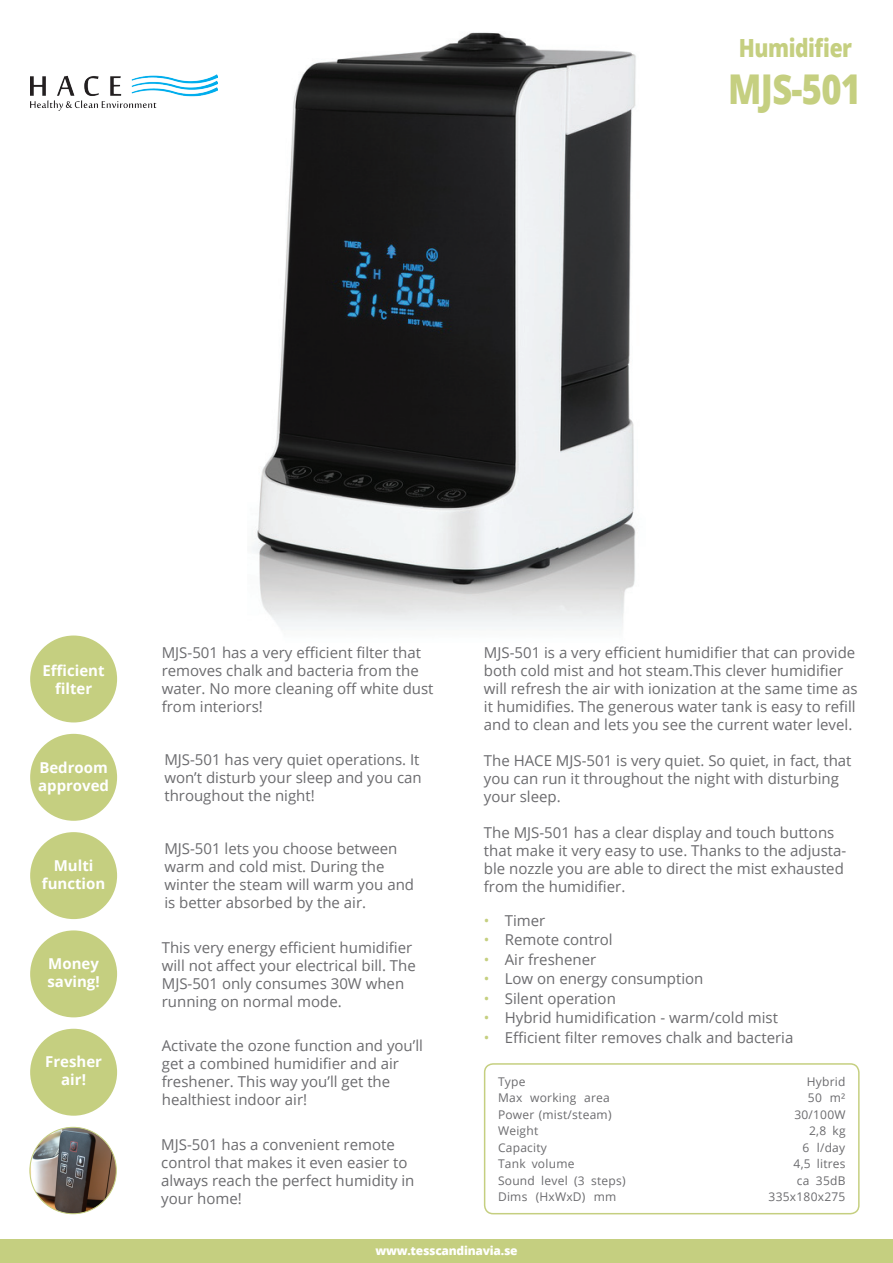
<style>
.page{position:relative;width:893px;height:1263px;background:#fff}
.page>*{position:absolute;margin:0;border:0;box-sizing:border-box;transform-origin:0 0}
.t1{font:800 41.1px "Open Sans";letter-spacing:-.02em;color:#c5cf80;scale:.84 1}
.t2{font:800 25.05px "Open Sans";letter-spacing:-.02em;color:#c5cf80;scale:.84 1}
.t3{font:15px/18px "Open Sans";color:#6b6b6e}
.t4{font:700 15px/18px "Open Sans";color:#fff;text-align:center}
.t5{font:15px/19.5px "Open Sans";color:#c5cf80;text-align:justify}
.t6{font:12px "Open Sans";letter-spacing:.02em;color:#6b6b6e}
.t7{font:800 12px "Open Sans";letter-spacing:-.02em;color:#fff}
</style>
<div class="page">
<div style="left:0;top:1239px;width:893px;height:24px;background:#c5cf80"></div>
<img style="left:252px;top:32px;width:384px;height:598px">
<div style="left:30px;top:635px;width:87px;height:87px;background:#c5cf80;border-radius:50%"></div>
<div style="left:30px;top:734px;width:87px;height:87px;background:#c5cf80;border-radius:50%"></div>
<div style="left:30px;top:832px;width:87px;height:87px;background:#c5cf80;border-radius:50%"></div>
<div style="left:30px;top:930px;width:87px;height:87px;background:#c5cf80;border-radius:50%"></div>
<div style="left:30px;top:1029px;width:87px;height:87px;background:#c5cf80;border-radius:50%"></div>
<img style="left:30px;top:1127px;width:86px;height:87px;border-radius:43px">
<div style="left:484px;top:1063px;width:376px;height:151px;border:2px solid #c5cf80;border-radius:9px"></div>
<img style="left:31px;top:74px;width:187px;height:37px">
<h2 class="t2" style="left:739px;top:29px;width:136px">Humidifier</h2>
<h1 class="t1" style="left:728px;top:58px;width:160px">MJS-501</h1>
<p class="t4" style="left:43px;top:661px;width:64px">Efficient filter</p>
<p class="t4" style="left:38px;top:758px;width:73px;text-align:left">Bedroom approved</p>
<p class="t4" style="left:42px;top:856px;width:65px">Multi function</p>
<p class="t4" style="left:48px;top:954px;width:54px;text-align:left">Money saving!</p>
<p class="t4" style="left:45px;top:1053px;width:58px">Fresher air!</p>
<p class="t3" style="left:162px;top:643px;width:273px">MJS-501 has a very efficient filter that removes chalk and bacteria from the water. No more cleaning off white dust from interiors!</p>
<p class="t3" style="left:164px;top:750px;width:259px">MJS-501 has very quiet operations. It won’t disturb your sleep and you can throughout the night!</p>
<p class="t3" style="left:164px;top:839px;width:251px">MJS-501 lets you choose between warm and cold mist. During the winter the steam will warm you and is better absorbed by the air.</p>
<p class="t3" style="left:162px;top:938px;width:256px">This very energy efficient humidifier will not affect your electrical bill. The MJS-501 only consumes 30W when running on normal mode.</p>
<p class="t3" style="left:162px;top:1036px;width:263px">Activate the ozone function and you’ll get a combined humidifier and air freshener. This way you’ll get the healthiest indoor air!</p>
<p class="t3" style="left:161px;top:1135px;width:255px">MJS-501 has a convenient remote control that makes it even easier to always reach the perfect humidity in your home!</p>
<p class="t3" style="left:484px;top:643px;width:375px">MJS-501 is a very efficient humidifier that can provide both cold mist and hot steam.This clever humidifier will refresh the air with ionization at the same time as it humidifies. The generous water tank is easy to refill and to clean and lets you see the current water level.</p>
<p class="t3" style="left:484px;top:751px;width:369px">The HACE MJS-501 is very quiet. So quiet, in fact, that you can run it throughout the night with disturbing your sleep.</p>
<p class="t3" style="left:484px;top:823px;width:364px">The MJS-501 has a clear display and touch buttons that make it very easy to use. Thanks to the adjusta&shy;ble nozzle you are able to direct the mist exhausted from the humidifier.</p>
<p class="t5" style="left:484px;top:910px;width:7px">• • • • • • •</p>
<p class="t3" style="left:505px;top:910px;width:290px;line-height:19.5px">Timer<br>Remote control<br>Air freshener<br>Low on energy consumption<br>Silent operation<br>Hybrid humidification - warm/cold mist<br>Efficient filter removes chalk and bacteria</p>
<p class="t6" style="left:498px;top:1073px;width:29px">Type</p>
<p class="t6" style="left:807px;top:1073px;width:40px">Hybrid</p>
<p class="t6" style="left:498px;top:1089px;width:113px">Max working area</p>
<p class="t6" style="left:808px;top:1089px;width:39px">50 m²</p>
<p class="t6" style="left:498px;top:1106px;width:115px">Power (mist/steam)</p>
<p class="t6" style="left:794px;top:1106px;width:53px">30/100W</p>
<p class="t6" style="left:498px;top:1122px;width:42px">Weight</p>
<p class="t6" style="left:809px;top:1122px;width:38px">2,8 kg</p>
<p class="t6" style="left:498px;top:1139px;width:50px">Capacity</p>
<p class="t6" style="left:803px;top:1139px;width:44px">6 l/day</p>
<p class="t6" style="left:498px;top:1155px;width:78px">Tank volume</p>
<p class="t6" style="left:794px;top:1155px;width:54px">4,5 litres</p>
<p class="t6" style="left:498px;top:1172px;width:129px">Sound level (3 steps)</p>
<p class="t6" style="left:797px;top:1172px;width:50px">ca 35dB</p>
<p class="t6" style="left:498px;top:1188px;width:120px">Dims (HxWxD) mm</p>
<p class="t6" style="left:769px;top:1188px;width:78px">335x180x275</p>
<p class="t7" style="left:375px;top:1241px;width:144px">www.tesscandinavia.se</p>
</div>
